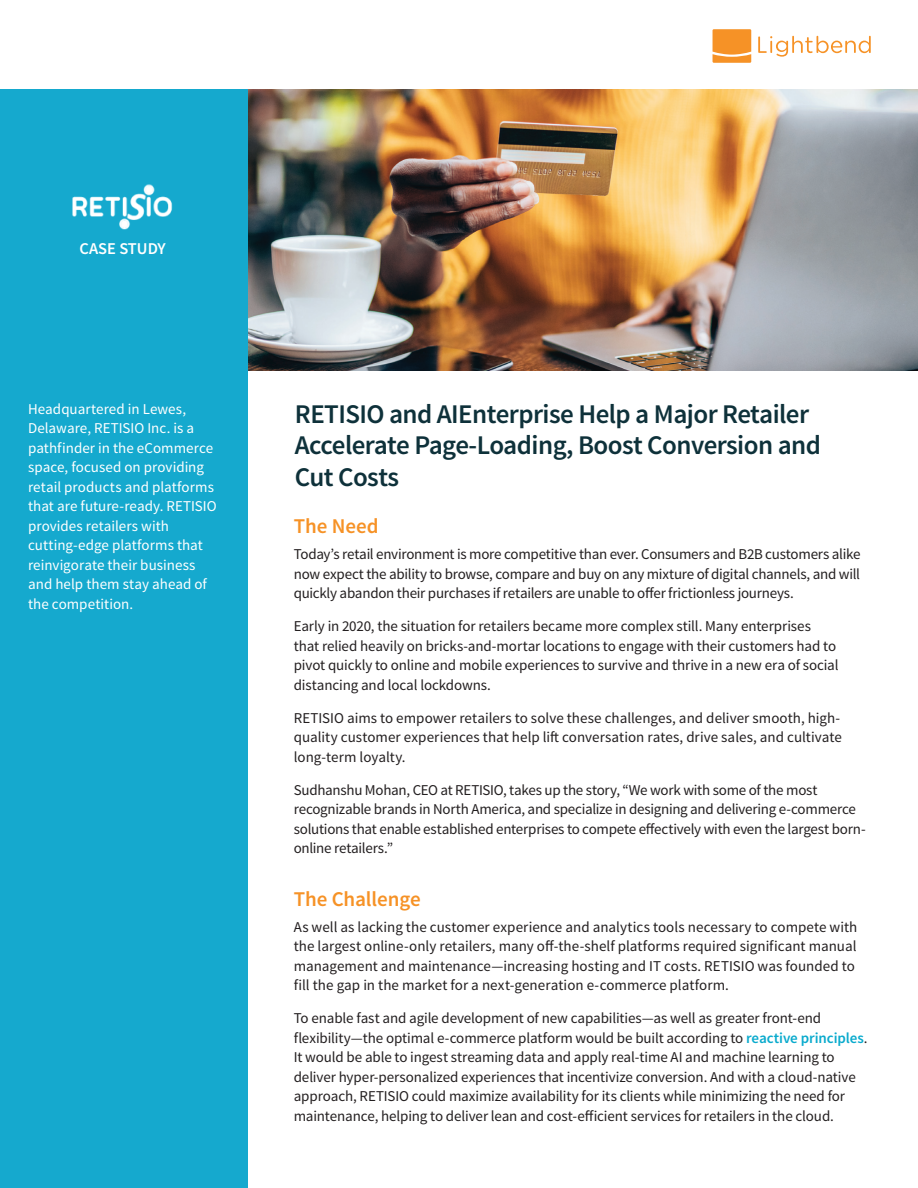
<style>
.page{position:relative;width:918px;height:1188px;background:#fff}
.page>*{position:absolute;margin:0;border:0;box-sizing:border-box;transform-origin:0 0}
.t1{font:600 27px/31.5px "Source Sans Pro";letter-spacing:-.02em;color:#0e313a}
.body_head{font:600 21px "Source Sans Pro";letter-spacing:-.005em;color:#f69226}
.body_head-2{font:600 16.5px "Source Sans Pro";color:#fff}
.body{font:15px/19.5px "Source Sans Pro";letter-spacing:-.005em;color:#231f20}
.body-2{font:15px/19.5px "Source Sans Pro";letter-spacing:.005em;color:#fff}
.s1{font-weight:600;color:#09aacd}
</style>
<div class="page">
<img style="left:247px;top:90px;width:671px;height:280px">
<div style="left:0;top:90px;width:247px;height:1098px;background:#15a9ce"></div>
<svg style="left:713px;top:29px;width:38px;height:34px"></svg>
<svg style="left:758px;top:36px;width:113px;height:21px"></svg>
<img style="left:72px;top:185px;width:101px;height:45px">
<p class="body_head-2" style="left:80px;top:238px;width:88px">CASE STUDY</p>
<p class="body-2" style="left:28px;top:400px;width:190px">Headquartered in Lewes,<br>Delaware, RETISIO Inc. is a pathfinder in the eCommerce space, focused on providing retail products and platforms that are future-ready. RETISIO provides retailers with cutting-edge platforms that reinvigorate their business and help them stay ahead of the competition.</p>
<p class="t1" style="left:295px;top:399px;width:528px">RETISIO and AIEnterprise Help a Major Retailer<br>Accelerate Page-Loading, Boost Conversion and<br>Cut Costs</p>
<p class="body_head" style="left:294px;top:513px;width:86px">The Need</p>
<p class="body" style="left:294px;top:545px;width:568px;text-align:justify">Today’s retail environment is more competitive than ever. Consumers and B2B customers alike now expect the ability to browse, compare and buy on any mixture of digital channels, and will quickly abandon their purchases if retailers are unable to offer frictionless journeys.</p>
<p class="body" style="left:294px;top:617px;width:546px">Early in 2020, the situation for retailers became more complex still. Many enterprises that relied heavily on bricks-and-mortar locations to engage with their customers had to pivot quickly to online and mobile experiences to survive and thrive in a new era of social distancing and local lockdowns.</p>
<p class="body" style="left:294px;top:708px;width:550px;text-align:justify">RETISIO aims to empower retailers to solve these challenges, and deliver smooth, high&shy;quality customer experiences that help lift conversation rates, drive sales, and cultivate long-term loyalty.</p>
<p class="body" style="left:294px;top:780px;width:573px">Sudhanshu Mohan, CEO at RETISIO, takes up the story, “We work with some of the most recognizable brands in North America, and specialize in designing and delivering e-commerce solutions that enable established enterprises to compete effectively with even the largest born&shy;online retailers.”</p>
<p class="body_head" style="left:294px;top:885px;width:128px">The Challenge</p>
<p class="body" style="left:294px;top:917px;width:565px">As well as lacking the customer experience and analytics tools necessary to compete with the largest online-only retailers, many off-the-shelf platforms required significant manual management and maintenance—increasing hosting and IT costs. RETISIO was founded to fill the gap in the market for a next-generation e-commerce platform.</p>
<p class="body" style="left:294px;top:1009px;width:575px">To enable fast and agile development of new capabilities—as well as greater front-end flexibility—the optimal e-commerce platform would be built according to <span class="s1">reactive principles</span>.<br>It would be able to ingest streaming data and apply real-time AI and machine learning to deliver hyper-personalized experiences that incentivize conversion. And with a cloud-native approach, RETISIO could maximize availability for its clients while minimizing the need for maintenance, helping to deliver lean and cost-efficient services for retailers in the cloud.</p>
</div>
